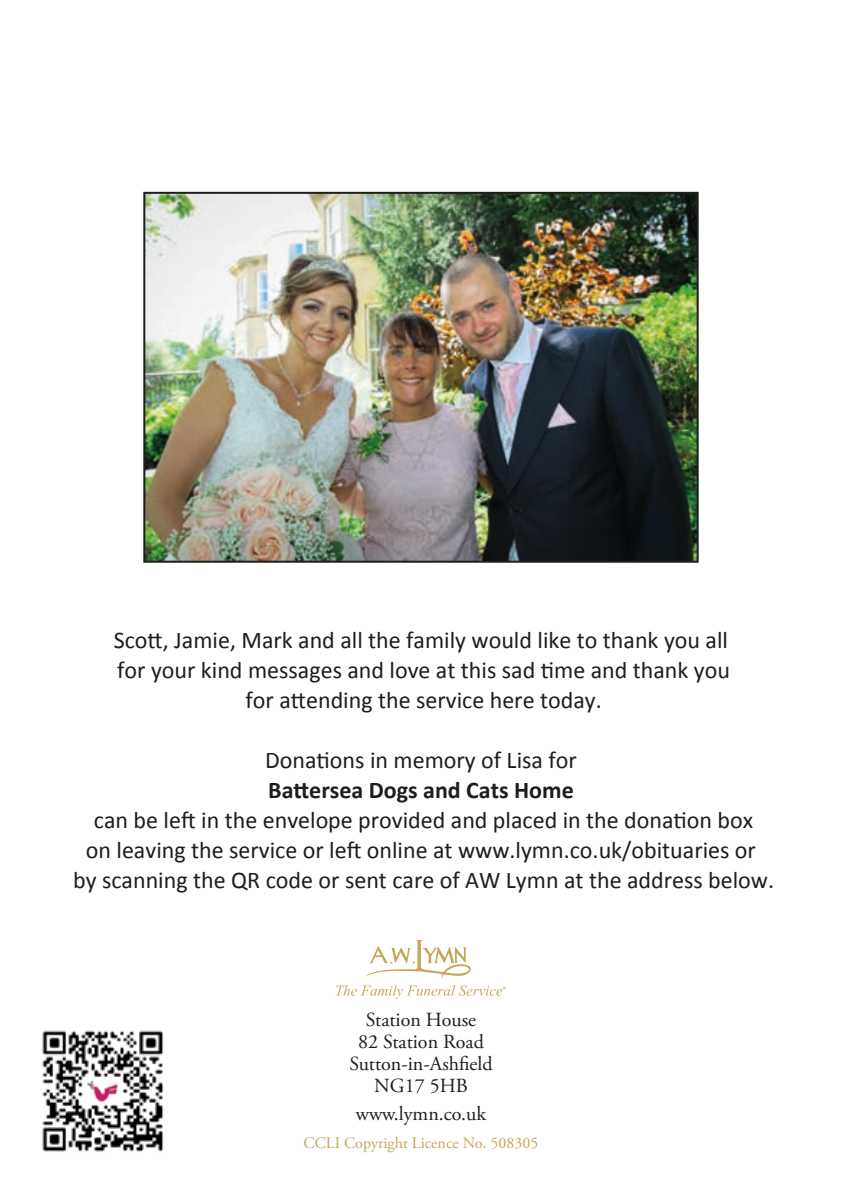
<style>
.page{position:relative;width:842px;height:1191px;background:#fff}
.page>*{position:absolute;margin:0;border:0;box-sizing:border-box;transform-origin:0 0}
.t1{font:24px/30px "Calibri";color:#1d1d1b;text-align:center}
.t2{font:700 24px "Calibri";color:#1d1d1b}
.t3{font:20px/22px "Adobe Garamond Pro";color:#1d1d1b;text-align:center}
.t4{font:16px "Adobe Garamond Pro";color:#c6a65b}
</style>
<div class="page">
<svg style="left:336px;top:939px;width:170px;height:59px"></svg>
<img style="left:42px;top:1030px;width:122px;height:122px">
<img style="left:146px;top:195px;width:550px;height:365px">
<div style="left:143px;top:192px;width:556px;height:371px;border:2px solid #1d1d1b"></div>
<p class="t1" style="left:114px;top:625px;width:618px">Scott, Jamie, Mark and all the family would like to thank you all for your kind messages and love at this sad time and thank you for attending the service here today.</p>
<p class="t1" style="left:265px;top:745px;width:313px">Donations in memory of Lisa for</p>
<p class="t2" style="left:268px;top:775px;width:307px">Battersea Dogs and Cats Home</p>
<p class="t1" style="left:73px;top:805px;width:702px">can be left in the envelope provided and placed in the donation box<br>on leaving the service or left online at www.lymn.co.uk/obituaries or<br>by scanning the QR code or sent care of AW Lymn at the address below.</p>
<p class="t3" style="left:349px;top:1009px;width:145px">Station House<br>82 Station Road<br>Sutton-in-Ashfield<br>NG17 5HB</p>
<p class="t3" style="left:356px;top:1103px;width:132px">www.lymn.co.uk</p>
<p class="t4" style="left:304px;top:1133px;width:236px">CCLI Copyright Licence No. 508305</p>
</div>
